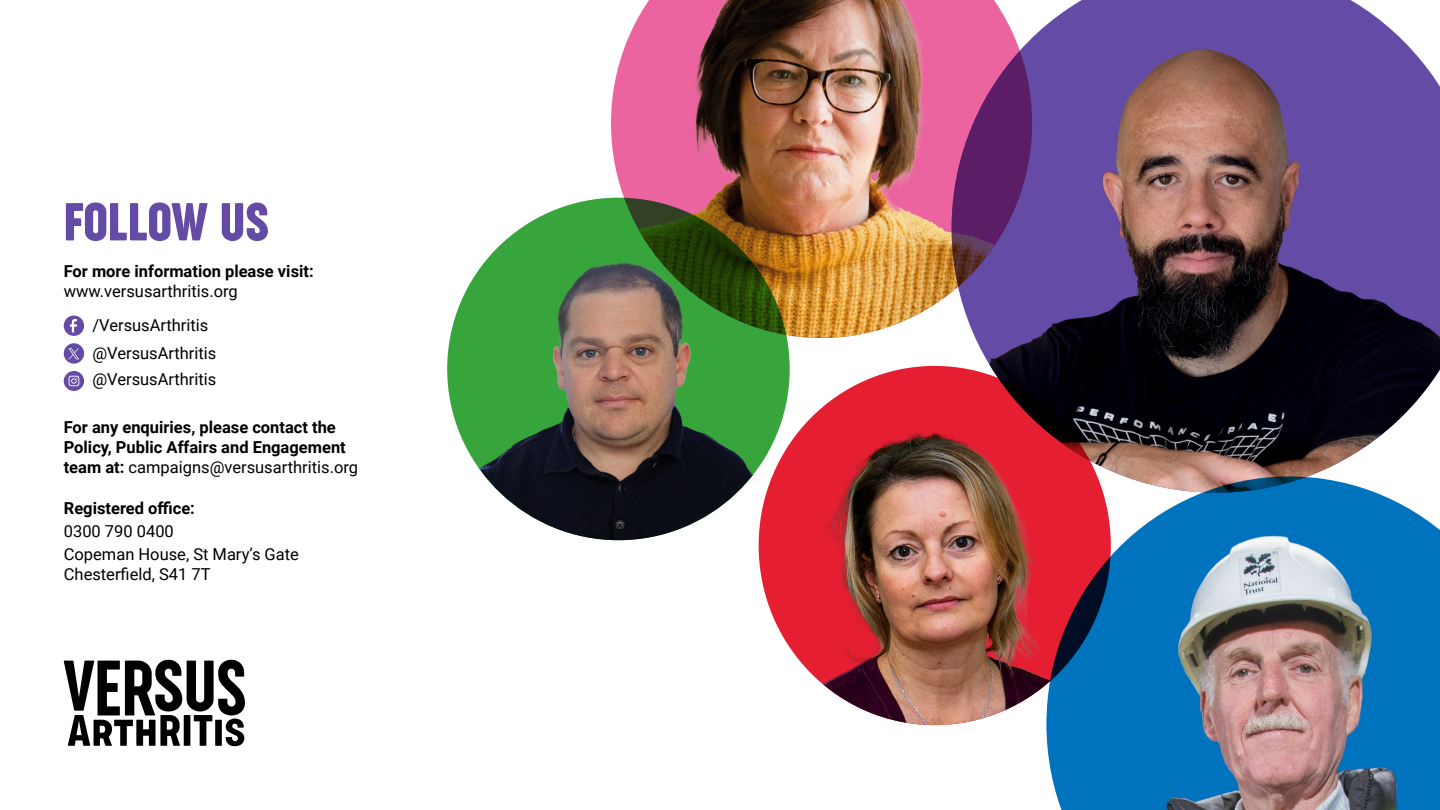
<style>
.page{position:relative;width:1440px;height:810px;background:#fff}
.page>*{position:absolute;margin:0;border:0;box-sizing:border-box;transform-origin:0 0}
.t1{font:50.25px "Versus Arthritis Display";color:#644ba5}
.t2{font:700 16.5px/19.8px "Roboto";color:#000}
.t3{font:16.5px/23.1px "Roboto";color:#000}
.s1{font-weight:400}
</style>
<div class="page">
<svg style="left:64px;top:660px;width:181px;height:86px"></svg>
<img style="left:952px;top:0;width:488px;height:476px">
<svg style="left:1097px;top:476px;width:307px;height:30px"></svg>
<img style="left:1046px;top:506px;width:394px;height:304px">
<div style="left:759px;top:366px;width:352px;height:359px;background:#e61e32;border-radius:50%"></div>
<img style="left:793px;top:401px;width:287px;height:324px">
<div style="left:447px;top:198px;width:343px;height:342px;background:#37a53c;border-radius:50%"></div>
<img style="left:448px;top:241px;width:341px;height:299px">
<img style="left:611px;top:0;width:421px;height:338px">
<div style="left:64px;top:316px;width:20px;height:20px;background:#644ba5;border-radius:10px"></div>
<svg style="left:70px;top:319px;width:7px;height:13px"></svg>
<svg style="left:64px;top:371px;width:20px;height:20px"></svg>
<svg style="left:69px;top:376px;width:10px;height:10px"></svg>
<div style="left:64px;top:343px;width:20px;height:21px;background:#644ba5;border-radius:10px"></div>
<svg style="left:68px;top:348px;width:11px;height:11px"></svg>
<h1 class="t1" style="left:64px;top:193px;width:207px">FOLLOW US</h1>
<p class="t2" style="left:64px;top:261px;width:251px">For more information please visit:</p>
<p class="t3" style="left:64px;top:279px;width:176px">www.versusarthritis.org</p>
<p class="t3" style="left:92px;top:313px;width:118px">/VersusArthritis</p>
<p class="t3" style="left:92px;top:367px;width:126px">@VersusArthritis</p>
<p class="t3" style="left:92px;top:341px;width:126px">@VersusArthritis</p>
<p class="t2" style="left:64px;top:417px;width:296px">For any enquiries, please contact the<br>Policy, Public Affairs and Engagement team at: <span class="s1">campaigns@versusarthritis.org</span></p>
<p class="t2" style="left:64px;top:498px;width:133px">Registered office:</p>
<p class="t3" style="left:64px;top:519px;width:237px">0300 790 0400<br>Copeman House, St Mary’s Gate</p>
<p class="t3" style="left:64px;top:562px;width:148px">Chesterfield, S41 7T</p>
</div>
